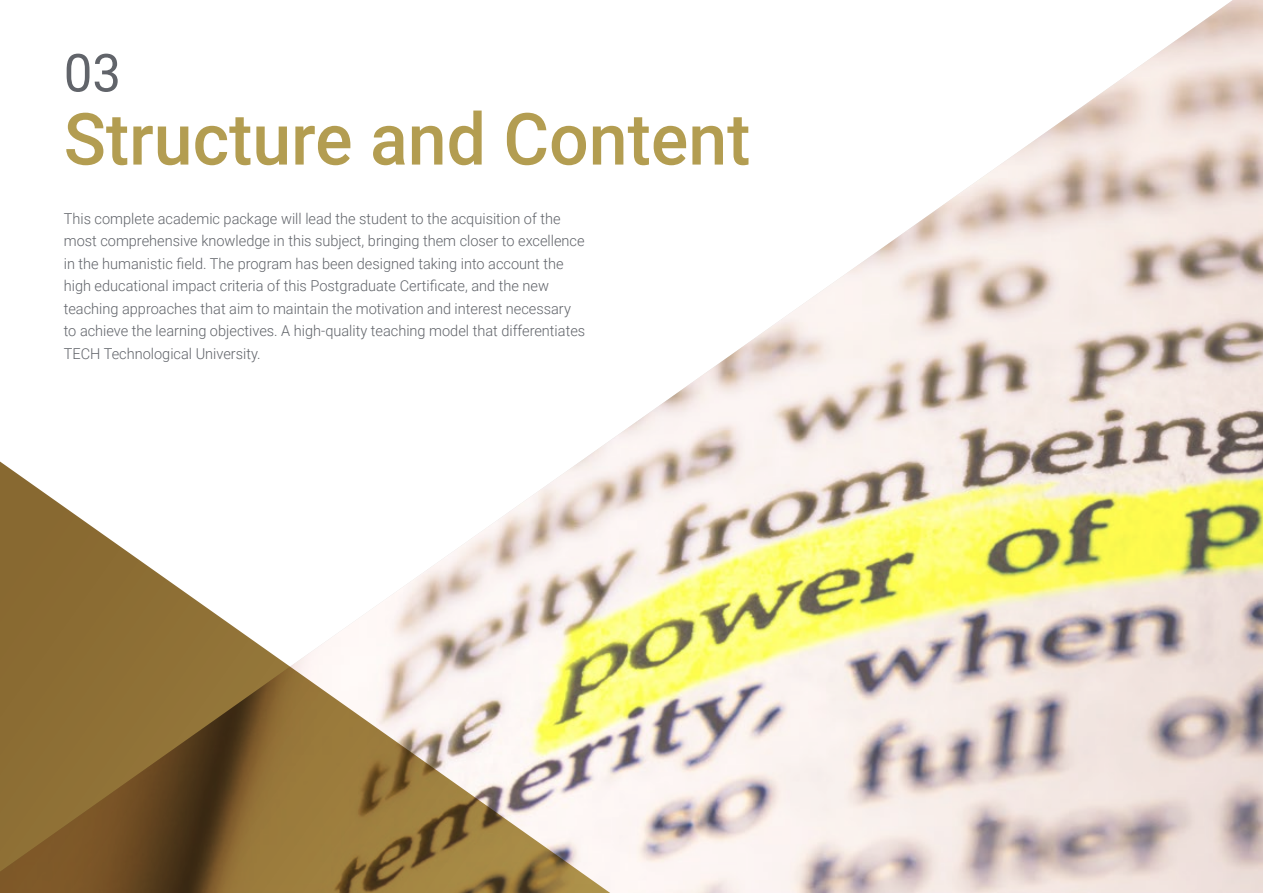
<style>
.page{position:relative;width:1263px;height:893px;background:#fff}
.page>*{position:absolute;margin:0;border:0;box-sizing:border-box;transform-origin:0 0}
.t1{font:500 72px "Roboto";color:#b39d51}
.t2{font:52.5px "Roboto";color:#61646a}
.t3{font:300 15px/22.5px "Roboto";color:#61646a}
</style>
<div class="page">
<img style="left:602px;top:0;width:661px;height:893px">
<svg style="left:0;top:446px;width:640px;height:447px"></svg>
<h2 class="t2" style="left:64px;top:36px;width:59px">03</h2>
<h1 class="t1" style="left:64px;top:89px;width:688px">Structure and Content</h1>
<p class="t3" style="left:64px;top:207px;width:523px">This complete academic package will lead the student to the acquisition of the most comprehensive knowledge in this subject, bringing them closer to excellence in the humanistic field. The program has been designed taking into account the high educational impact criteria of this Postgraduate Certificate, and the new teaching approaches that aim to maintain the motivation and interest necessary to achieve the learning objectives. A high-quality teaching model that differentiates TECH Technological University.</p>
</div>
